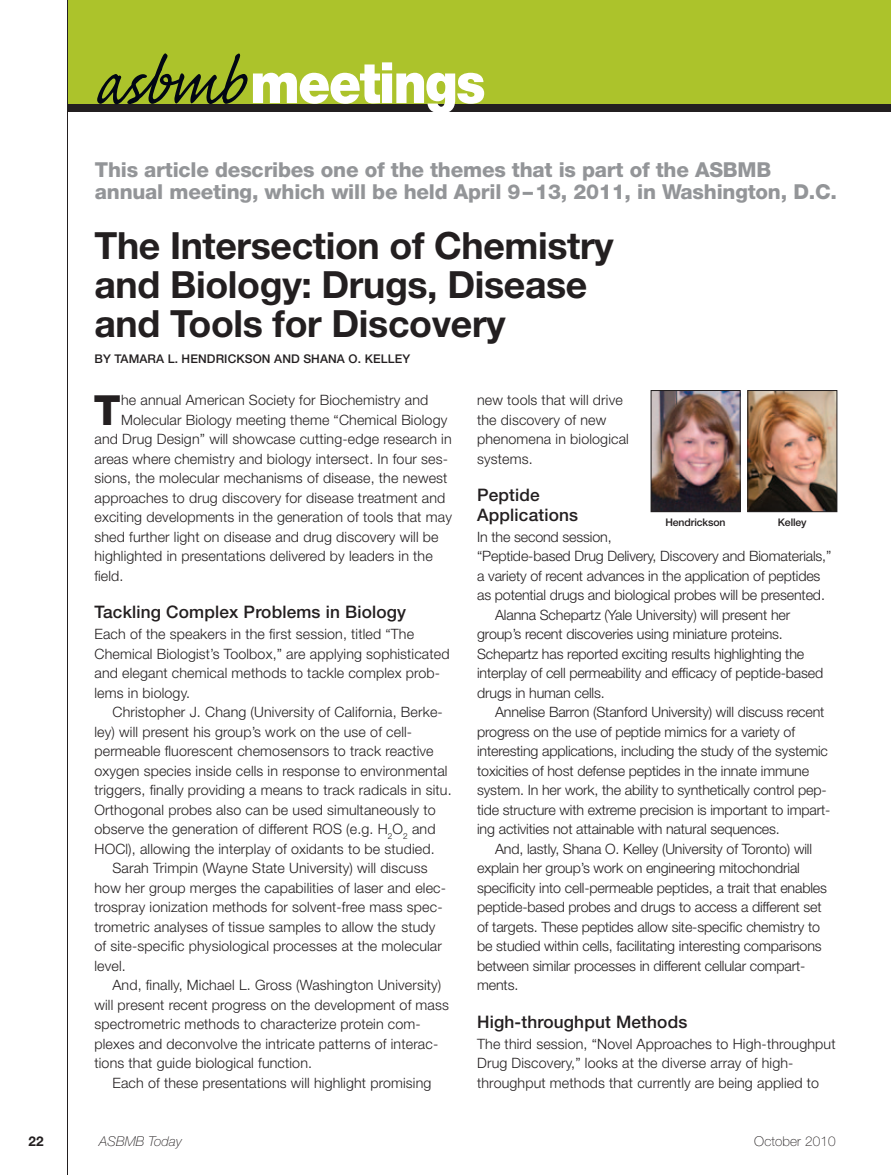
<style>
.page{position:relative;width:891px;height:1175px;background:#fff}
.page>*{position:absolute;margin:0;border:0;box-sizing:border-box;transform-origin:0 0}
.t1{font:900 57px "Helvetica Neue LT Std";letter-spacing:-.03em;color:#fff;scale:.9 1}
.t2{font:800 41.55px "Helvetica Neue LT Std";color:#231f20}
.t3{font:700 37.5px/39px "Helvetica Neue LT Std";letter-spacing:-.01em;color:#231f20}
.t4{font:800 20.7px/22.5px "Helvetica Neue LT Std";letter-spacing:-.01em;color:#939598}
.t5{font:500 17.25px/19.5px "Helvetica Neue LT Std";letter-spacing:.01em;color:#231f20}
.t6{font:300 14.25px/19.5px "Helvetica Neue LT Std";letter-spacing:.01em;color:#231f20}
.t7{font:300 14.25px "Helvetica Neue LT Std";letter-spacing:-.01em;color:#231f20}
.t8{font:100 13.5px "Helvetica Neue LT Std";letter-spacing:.01em;color:#231f20}
.t9{font:italic 100 13.5px "Helvetica Neue LT Std";letter-spacing:.01em;color:#231f20}
.t10{font:700 13.5px "Helvetica Neue LT Std";color:#231f20}
.t11{font:500 12px "Helvetica Neue LT Std";letter-spacing:.01em;color:#231f20}
.t12{font:500 10.5px "Helvetica Neue LT Std";letter-spacing:-.01em;color:#231f20}
.s1{font-family:"Caflisch Script Pro";font-weight:400;font-size:82.5px;color:#010614}
</style>
<div class="page">
<img style="left:653px;top:392px;width:86px;height:118px">
<div style="left:651px;top:390px;width:90px;height:122px;border:1px solid #231f20"></div>
<img style="left:749px;top:392px;width:86px;height:118px">
<div style="left:747px;top:390px;width:90px;height:122px;border:1px solid #231f20"></div>
<div style="left:68px;top:0;width:823px;height:112px;background:#231f20"></div>
<div style="left:68px;top:0;width:823px;height:103px;background:#acc32b"></div>
<hr style="left:67px;top:0;width:1px;height:1174px;background:#231f20">
<h1 class="t1" style="left:94px;top:49px;width:436px"><span class="s1">asbmb</span>meetings</h1>
<h3 class="t4" style="left:95px;top:158px;width:744px">This article describes one of the themes that is part of the ASBMB annual meeting, which will be held April 9–13, 2011, in Washington, D.C.</h3>
<h3 class="t3" style="left:94px;top:226px;width:521px">The Intersection of Chemistry and Biology: Drugs, Disease and Tools for Discovery</h3>
<p class="t11" style="left:94px;top:351px;width:317px">BY TAMARA L. HENDRICKSON AND SHANA O. KELLEY</p>
<h2 class="t2" style="left:94px;top:385px;width:28px">T</h2>
<p class="t6" style="left:121px;top:390px;width:309px">he annual American Society for Biochemistry and</p>
<p class="t6" style="left:121px;top:409px;width:328px">Molecular Biology meeting theme “Chemical Biology</p>
<p class="t6" style="left:95px;top:429px;width:359px">and Drug Design” will showcase cutting-edge research in</p>
<p class="t6" style="left:95px;top:448px;width:355px">areas where chemistry and biology intersect. In four ses-</p>
<p class="t6" style="left:95px;top:468px;width:355px">sions, the molecular mechanisms of disease, the newest</p>
<p class="t6" style="left:95px;top:487px;width:352px">approaches to drug discovery for disease treatment and</p>
<p class="t6" style="left:95px;top:507px;width:359px">exciting developments in the generation of tools that may</p>
<p class="t6" style="left:95px;top:526px;width:346px">shed further light on disease and drug discovery will be</p>
<p class="t6" style="left:95px;top:546px;width:340px">highlighted in presentations delivered by leaders in the</p>
<p class="t6" style="left:95px;top:565px;width:31px">field.</p>
<p class="t5" style="left:94px;top:602px;width:313px">Tackling Complex Problems in Biology</p>
<p class="t6" style="left:94px;top:624px;width:357px">Each of the speakers in the first session, titled “The Chemical Biologist’s Toolbox,” are applying sophisticated and elegant chemical methods to tackle complex prob&shy;lems in biology.</p>
<p class="t6" style="left:112px;top:702px;width:332px">Christopher J. Chang (University of California, Berke-</p>
<p class="t6" style="left:94px;top:721px;width:319px">ley) will present his group’s work on the use of cell-</p>
<p class="t6" style="left:94px;top:741px;width:341px">permeable fluorescent chemosensors to track reactive</p>
<p class="t6" style="left:94px;top:760px;width:355px">oxygen species inside cells in response to environmental</p>
<p class="t6" style="left:94px;top:780px;width:359px">triggers, finally providing a means to track radicals in situ.</p>
<p class="t6" style="left:94px;top:799px;width:343px">Orthogonal probes also can be used simultaneously to</p>
<p class="t6" style="left:94px;top:819px;width:343px">observe the generation of different ROS (e.g. H<sub>2</sub>O<sub>2</sub> and</p>
<p class="t6" style="left:94px;top:838px;width:342px">HOCl), allowing the interplay of oxidants to be studied.</p>
<p class="t6" style="left:112px;top:858px;width:317px">Sarah Trimpin (Wayne State University) will discuss</p>
<p class="t6" style="left:94px;top:877px;width:353px">how her group merges the capabilities of laser and elec-</p>
<p class="t6" style="left:94px;top:897px;width:350px">trospray ionization methods for solvent-free mass spec-</p>
<p class="t6" style="left:94px;top:916px;width:343px">trometric analyses of tissue samples to allow the study</p>
<p class="t6" style="left:94px;top:936px;width:349px">of site-specific physiological processes at the molecular</p>
<p class="t6" style="left:94px;top:955px;width:33px">level.</p>
<p class="t6" style="left:112px;top:975px;width:330px">And, finally, Michael L. Gross (Washington University)</p>
<p class="t6" style="left:94px;top:994px;width:356px">will present recent progress on the development of mass</p>
<p class="t6" style="left:94px;top:1014px;width:328px">spectrometric methods to characterize protein com-</p>
<p class="t6" style="left:94px;top:1033px;width:345px">plexes and deconvolve the intricate patterns of interac-</p>
<p class="t6" style="left:94px;top:1053px;width:219px">tions that guide biological function.</p>
<p class="t6" style="left:112px;top:1072px;width:320px">Each of these presentations will highlight promising</p>
<p class="t6" style="left:477px;top:390px;width:153px">new tools that will drive the discovery of new phenomena in biological systems.</p>
<p class="t5" style="left:477px;top:485px;width:102px">Peptide<br>Applications</p>
<p class="t7" style="left:477px;top:528px;width:136px">In the second session,</p>
<p class="t7" style="left:477px;top:547px;width:356px">“Peptide-based Drug Delivery, Discovery and Biomaterials,”</p>
<p class="t7" style="left:477px;top:567px;width:345px">a variety of recent advances in the application of peptides</p>
<p class="t7" style="left:477px;top:586px;width:349px">as potential drugs and biological probes will be presented.</p>
<p class="t7" style="left:495px;top:606px;width:297px">Alanna Schepartz (Yale University) will present her</p>
<p class="t7" style="left:477px;top:625px;width:307px">group’s recent discoveries using miniature proteins.</p>
<p class="t7" style="left:477px;top:645px;width:329px">Schepartz has reported exciting results highlighting the</p>
<p class="t7" style="left:477px;top:664px;width:348px">interplay of cell permeability and efficacy of peptide-based</p>
<p class="t7" style="left:477px;top:684px;width:129px">drugs in human cells.</p>
<p class="t7" style="left:495px;top:703px;width:331px">Annelise Barron (Stanford University) will discuss recent</p>
<p class="t7" style="left:477px;top:723px;width:319px">progress on the use of peptide mimics for a variety of</p>
<p class="t7" style="left:477px;top:742px;width:352px">interesting applications, including the study of the systemic</p>
<p class="t7" style="left:477px;top:762px;width:334px">toxicities of host defense peptides in the innate immune</p>
<p class="t7" style="left:477px;top:781px;width:351px">system. In her work, the ability to synthetically control pep-</p>
<p class="t7" style="left:477px;top:801px;width:355px">tide structure with extreme precision is important to impart-</p>
<p class="t7" style="left:477px;top:820px;width:304px">ing activities not attainable with natural sequences.</p>
<p class="t7" style="left:495px;top:840px;width:318px">And, lastly, Shana O. Kelley (University of Toronto) will</p>
<p class="t7" style="left:477px;top:859px;width:324px">explain her group’s work on engineering mitochondrial</p>
<p class="t7" style="left:477px;top:879px;width:351px">specificity into cell-permeable peptides, a trait that enables</p>
<p class="t7" style="left:477px;top:898px;width:346px">peptide-based probes and drugs to access a different set</p>
<p class="t7" style="left:477px;top:918px;width:344px">of targets. These peptides allow site-specific chemistry to</p>
<p class="t7" style="left:477px;top:937px;width:346px">be studied within cells, facilitating interesting comparisons</p>
<p class="t7" style="left:477px;top:957px;width:330px">between similar processes in different cellular compart-</p>
<p class="t6" style="left:477px;top:975px;width:43px">ments.</p>
<p class="t5" style="left:477px;top:1011px;width:212px">High-throughput Methods</p>
<p class="t6" style="left:477px;top:1033px;width:360px">The third session, “Novel Approaches to High-throughput<br>Drug Discovery,” looks at the diverse array of high&shy;throughput methods that currently are being applied to</p>
<p class="t12" style="left:665px;top:516px;width:62px">Hendrickson</p>
<p class="t12" style="left:778px;top:516px;width:30px">Kelley</p>
<p class="t10" style="left:28px;top:1132px;width:17px">22</p>
<p class="t9" style="left:99px;top:1133px;width:84px">ASBMB Today</p>
<p class="t8" style="left:754px;top:1133px;width:83px">October 2010</p>
</div>
